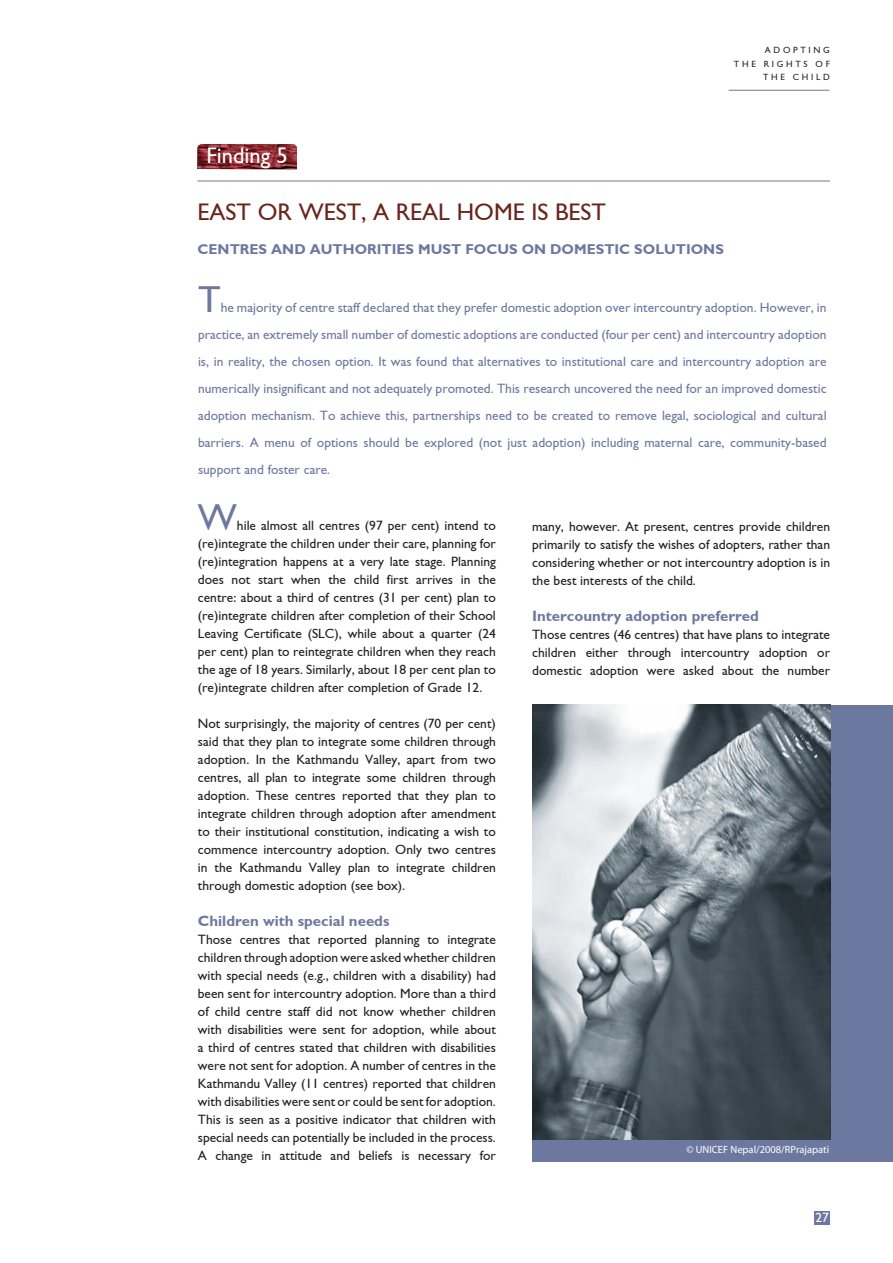
<style>
.page{position:relative;width:893px;height:1263px;background:#fff}
.page>*{position:absolute;margin:0;border:0;box-sizing:border-box;transform-origin:0 0}
.t1{font:37.5px "Gill Sans";color:#6d78a0}
.t2{font:24px "Gill Sans";color:#68261d}
.t3{font:22.5px "Gill Sans";color:#fff}
.t4{font:700 15px "Gill Sans";color:#6d78a0}
.t5{font:700 14.25px "Gill Sans";color:#6d78a0}
.t6{font:13.5px/18px "Gill Sans";color:#231f20;text-align:justify}
.t7{font:13.5px/27px "Gill Sans";color:#6d78a0;text-align:justify}
.t8{font:13.5px "Gill Sans";color:#fff}
.t9{font:10.5px "Myriad";color:#fff}
.t10{font:9px/13.5px "Gill Sans";letter-spacing:.3em;color:#231f20;text-align:right}
</style>
<div class="page">
<div style="left:814px;top:1210px;width:16px;height:14px;background:#6d78a0"></div>
<hr style="left:729px;top:90px;width:100px;height:1px;background:#6d78a0">
<img style="left:197px;top:144px;width:100px;height:25px">
<div style="left:532px;top:705px;width:361px;height:456px;background:#6d78a0"></div>
<hr style="left:197px;top:181px;width:633px;height:1px;background:#6d78a0">
<img style="left:532px;top:705px;width:298px;height:435px">
<h3 class="t3" style="left:206px;top:142px;width:83px">Finding 5</h3>
<p class="t10" style="left:734px;top:43px;width:97px">ADOPTING<br>THE RIGHTS OF<br>THE CHILD</p>
<h2 class="t2" style="left:198px;top:198px;width:410px">EAST OR WEST, A REAL HOME IS BEST</h2>
<p class="t5" style="left:198px;top:241px;width:528px">CENTRES AND AUTHORITIES MUST FOCUS ON DOMESTIC SOLUTIONS</p>
<h1 class="t1" style="left:198px;top:277px;width:24px">T</h1>
<p class="t7" style="left:198px;top:294px;width:630px;text-indent:23px">he majority of centre staff declared that they prefer domestic adoption over intercountry adoption. However, in practice, an extremely small number of domestic adoptions are conducted (four per cent) and intercountry adoption is, in reality, the chosen option. It was found that alternatives to institutional care and intercountry adoption are numerically insignificant and not adequately promoted. This research uncovered the need for an improved domestic adoption mechanism. To achieve this, partnerships need to be created to remove legal, sociological and cultural barriers. A menu of options should be explored (not just adoption) including maternal care, community-based support and foster care.</p>
<h1 class="t1" style="left:198px;top:495px;width:41px">W</h1>
<p class="t6" style="left:198px;top:516px;width:299px;text-indent:39px">hile almost all centres (97 per cent) intend to (re)integrate the children under their care, planning for (re)integration happens at a very late stage. Planning does not start when the child first arrives in the centre: about a third of centres (31 per cent) plan to (re)integrate children after completion of their School Leaving Certificate (SLC), while about a quarter (24 per cent) plan to reintegrate children when they reach the age of 18 years. Similarly, about 18 per cent plan to (re)integrate children after completion of Grade 12.</p>
<p class="t6" style="left:198px;top:714px;width:299px">Not surprisingly, the majority of centres (70 per cent) said that they plan to integrate some children through adoption. In the Kathmandu Valley, apart from two centres, all plan to integrate some children through adoption. These centres reported that they plan to integrate children through adoption after amendment to their institutional constitution, indicating a wish to commence intercountry adoption. Only two centres in the Kathmandu Valley plan to integrate children through domestic adoption (see box).</p>
<p class="t4" style="left:198px;top:912px;width:193px">Children with special needs</p>
<p class="t6" style="left:198px;top:930px;width:299px">Those centres that reported planning to integrate children through adoption were asked whether children with special needs (e.g., children with a disability) had been sent for intercountry adoption. More than a third of child centre staff did not know whether children with disabilities were sent for adoption, while about a third of centres stated that children with disabilities were not sent for adoption. A number of centres in the Kathmandu Valley (11 centres) reported that children with disabilities were sent or could be sent for adoption.<br>This is seen as a positive indicator that children with special needs can potentially be included in the process.<br>A change in attitude and beliefs is necessary for</p>
<p class="t6" style="left:532px;top:517px;width:299px">many, however. At present, centres provide children primarily to satisfy the wishes of adopters, rather than considering whether or not intercountry adoption is in the best interests of the child.</p>
<p class="t4" style="left:532px;top:607px;width:228px">Intercountry adoption preferred</p>
<p class="t6" style="left:532px;top:625px;width:299px">Those centres (46 centres) that have plans to integrate children either through intercountry adoption or domestic adoption were asked about the number</p>
<p class="t9" style="left:686px;top:1145px;width:144px">© UNICEF Nepal/2008/RPrajapati</p>
<p class="t8" style="left:815px;top:1209px;width:15px">27</p>
</div>
